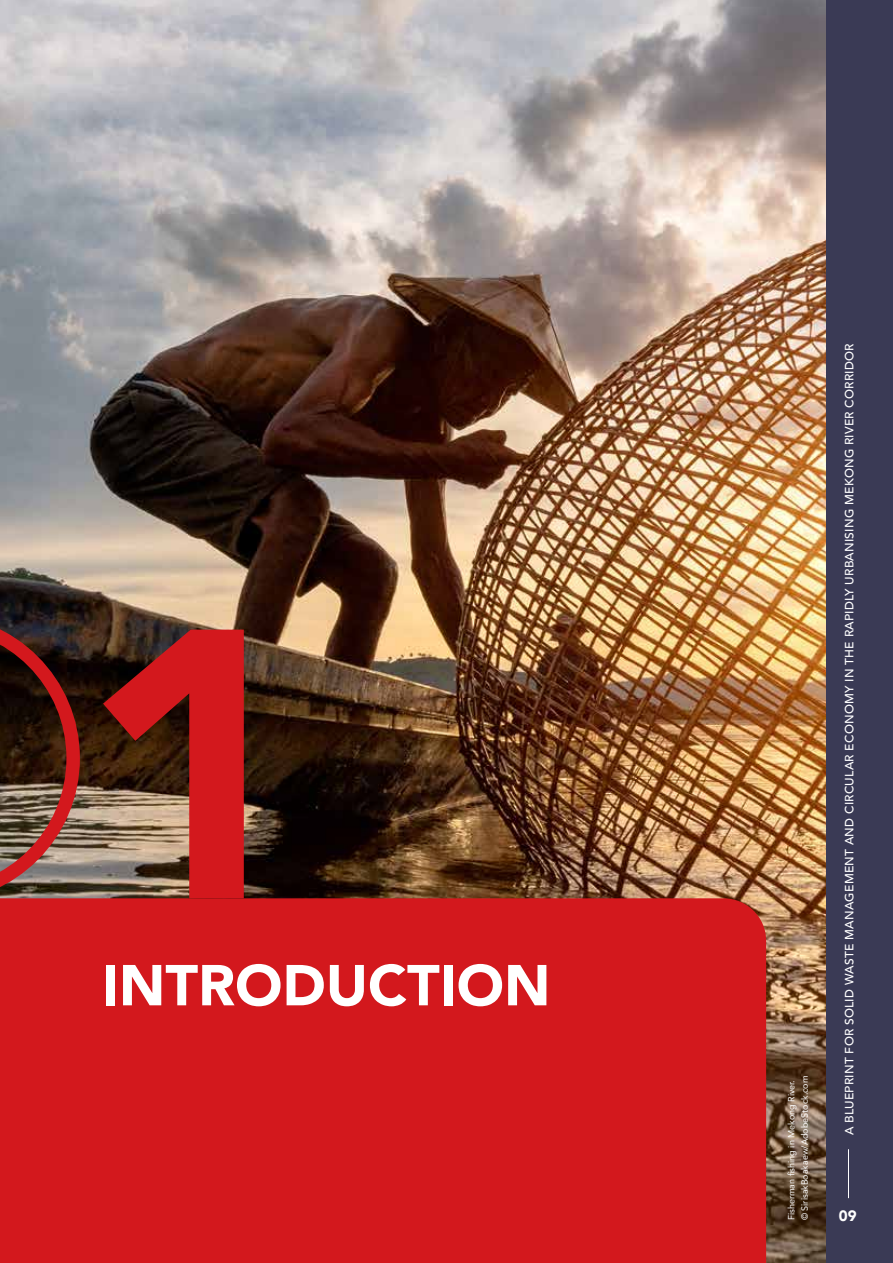
<style>
.page{position:relative;width:893px;height:1263px;background:#fff}
.page>*{position:absolute;margin:0;border:0;box-sizing:border-box;transform-origin:0 0}
.t1{font:900 379.5px "Avenir";color:#d3181d}
.t2{font:900 57px "Avenir";color:#fff}
.t3{font:900 15px "Avenir";color:#fff}
.t4{font:500 12px "Avenir";letter-spacing:.02em;color:#fff}
.t5{font:9px/13.5px "Avenir";color:#fff}
</style>
<div class="page">
<img style="left:0;top:0;width:826px;height:1263px">
<div style="left:0;top:898px;width:766px;height:365px;background:#d3181d"></div>
<svg style="left:0;top:614px;width:80px;height:284px;background:#5e322a"></svg>
<div style="left:826px;top:0;width:67px;height:1263px;background:#3a3a55"></div>
<hr style="left:848px;top:1149px;width:1px;height:49px;background:#fff">
<h1 class="t1" style="left:80px;top:441px;width:226px">1</h1>
<h2 class="t2" style="left:102px;top:937px;width:450px">INTRODUCTION</h2>
<p class="t5" style="left:784px;top:1220px;width:146px;rotate:-90deg">Fisherman fishing in Mekong River. © SirisakBoakaew/AdobeStock.com</p>
<p class="t4" style="left:839px;top:1135px;width:794px;rotate:-90deg">A BLUEPRINT FOR SOLID WASTE MANAGEMENT AND CIRCULAR ECONOMY IN THE RAPIDLY URBANISING MEKONG RIVER CORRIDOR</p>
<p class="t3" style="left:839px;top:1203px;width:19px">09</p>
</div>
